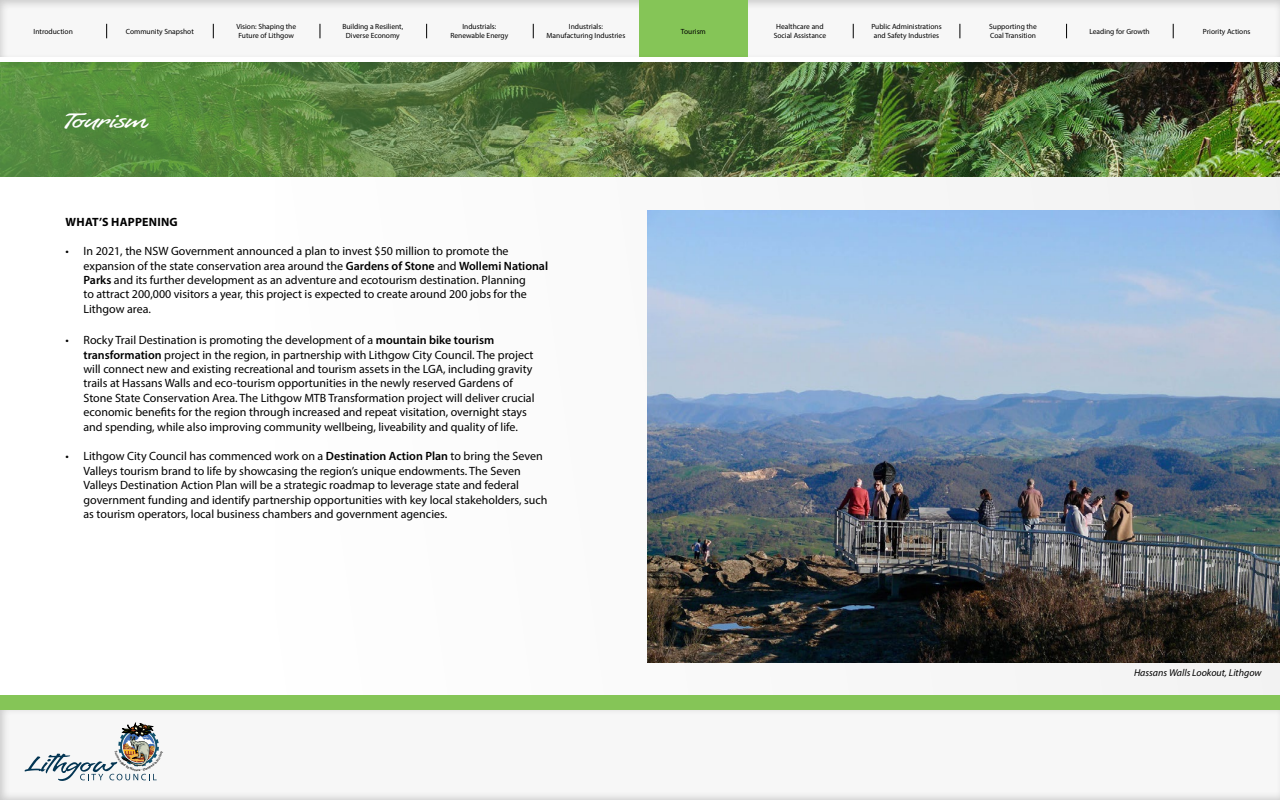
<style>
.page{position:relative;width:1280px;height:800px;background:#fff}
.page>*{position:absolute;margin:0;border:0;box-sizing:border-box;transform-origin:0 0}
.t1{font:20.3px "Pronto";color:#fff}
.t2{font:12px/14.4px "Myriad Pro";color:#000}
.t3{font:700 12px "Myriad Pro";letter-spacing:.02em;color:#000}
.t4{font:italic 10px "Myriad Pro";color:#000}
.t5{font:7.5px/9px "Myriad Pro";color:#000;text-align:center}
.s1{font-weight:600}
</style>
<div class="page">
<div style="left:275px;top:58px;width:1005px;height:652px;background:#fbfbfb"></div>
<div style="left:0;top:700px;width:1280px;height:100px;background:#f7f7f7"></div>
<div style="left:0;top:0;width:1280px;height:61px;background:#000;opacity:.2"></div>
<svg style="left:106px;top:24px;width:1px;height:14px"></svg>
<svg style="left:213px;top:24px;width:1px;height:14px"></svg>
<svg style="left:320px;top:24px;width:1px;height:14px"></svg>
<svg style="left:426px;top:24px;width:1px;height:14px"></svg>
<svg style="left:533px;top:24px;width:1px;height:14px"></svg>
<svg style="left:853px;top:24px;width:1px;height:14px"></svg>
<svg style="left:960px;top:24px;width:1px;height:14px"></svg>
<svg style="left:1066px;top:24px;width:1px;height:14px"></svg>
<svg style="left:1173px;top:24px;width:1px;height:14px"></svg>
<div style="left:592px;top:695px;width:688px;height:15px;background:#85c557"></div>
<div style="left:0;top:695px;width:640px;height:15px;background:#85c557"></div>
<img style="left:0;top:68px;width:1280px;height:109px">
<img style="left:648px;top:210px;width:632px;height:452px">
<div style="left:639px;top:0;width:109px;height:58px;background:#85c557"></div>
<div style="left:0;top:53px;width:1280px;height:15px;background:#000;opacity:.1"></div>
<hr style="left:0;top:58px;width:1280px;height:4px;background:#fff">
<img style="left:25px;top:723px;width:134px;height:58px">
<p class="t5" style="left:34px;top:27px;width:41px">Introduction</p>
<p class="t5" style="left:126px;top:27px;width:70px">Community Snapshot</p>
<p class="t5" style="left:236px;top:22px;width:61px;text-align:left">Vision: Shaping the<br>Future of Lithgow</p>
<p class="t5" style="left:342px;top:22px;width:62px">Building a Resilient,<br>Diverse Economy</p>
<p class="t5" style="left:450px;top:22px;width:59px">Industrials:<br>Renewable Energy</p>
<p class="t5" style="left:546px;top:22px;width:80px">Industrials:<br>Manufacturing Industries</p>
<p class="t5" style="left:774px;top:22px;width:54px">Healthcare and<br>Social Assistance</p>
<p class="t5" style="left:871px;top:22px;width:72px">Public Administrations and Safety Industries</p>
<p class="t5" style="left:989px;top:22px;width:49px;text-align:left">Supporting the<br>Coal Transition</p>
<p class="t5" style="left:681px;top:27px;width:26px">Tourism</p>
<p class="t5" style="left:1089px;top:27px;width:62px">Leading for Growth</p>
<p class="t5" style="left:1203px;top:27px;width:49px">Priority Actions</p>
<h1 class="t1" style="left:64px;top:108px;width:85px">Tourism</h1>
<p class="t3" style="left:66px;top:214px;width:114px">WHAT’S HAPPENING</p>
<p class="t2" style="left:84px;top:244px;width:466px;text-indent:-18px">• In 2021, the NSW Government announced a plan to invest $50 million to promote the expansion of the state conservation area around the <span class="s1">Gardens of Stone</span> and <span class="s1">Wollemi National Parks</span> and its further development as an adventure and ecotourism destination. Planning<br>to attract 200,000 visitors a year, this project is expected to create around 200 jobs for the Lithgow area.</p>
<p class="t2" style="left:84px;top:333px;width:453px;text-indent:-18px">• Rocky Trail Destination is promoting the development of a <span class="s1">mountain bike tourism transformation</span> project in the region, in partnership with Lithgow City Council. The project will connect new and existing recreational and tourism assets in the LGA, including gravity trails at Hassans Walls and eco-tourism opportunities in the newly reserved Gardens of Stone State Conservation Area. The Lithgow MTB Transformation project will deliver crucial economic benefits for the region through increased and repeat visitation, overnight stays and spending, while also improving community wellbeing, liveability and quality of life.</p>
<p class="t2" style="left:84px;top:449px;width:466px;text-indent:-18px">• Lithgow City Council has commenced work on a <span class="s1">Destination Action Plan</span> to bring the Seven Valleys tourism brand to life by showcasing the region’s unique endowments. The Seven Valleys Destination Action Plan will be a strategic roadmap to leverage state and federal government funding and identify partnership opportunities with key local stakeholders, such as tourism operators, local business chambers and government agencies.</p>
<p class="t4" style="left:1134px;top:666px;width:129px">Hassans Walls Lookout, Lithgow</p>
</div>
